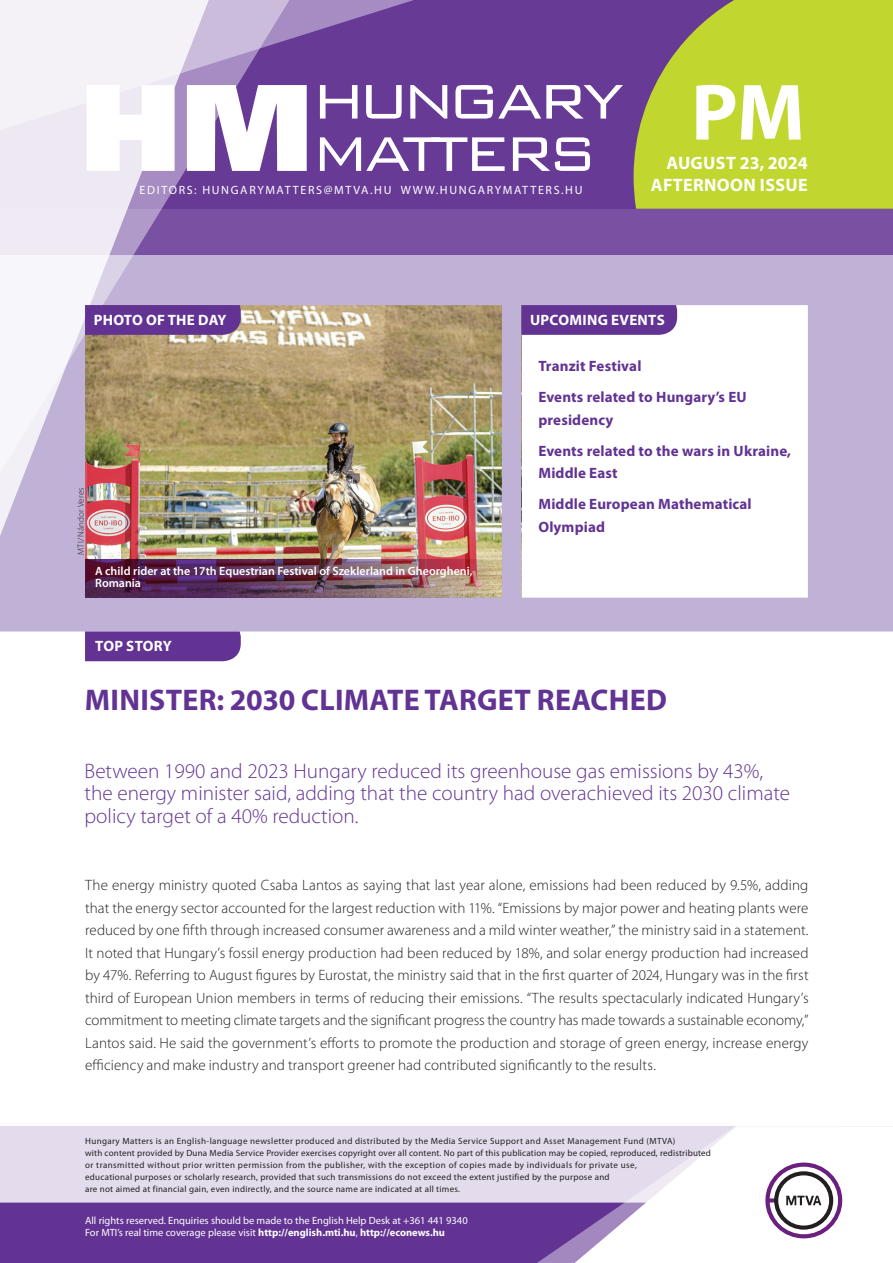
<style>
.page{position:relative;width:893px;height:1263px;background:#fff}
.page>*{position:absolute;margin:0;border:0;box-sizing:border-box;transform-origin:0 0}
.t1{font:700 80.55px "Myriad Pro";color:#fff}
._00_borito_cimsor{font:700 30px "Myriad Pro";letter-spacing:.01em;color:#623393}
._00_borito_alcimsor{font:300 21px/22.5px "Myriad Pro";color:#623393}
.t2{font:700 18px/22.5px "Myriad Pro";letter-spacing:.02em;color:#fff}
._03_kenyer_szöveg-1{font:300 15px/22.5px "Myriad Pro";letter-spacing:.01em;color:#231f20;text-align:justify}
._00_borito_cimsorkicsi{font:700 15px/22.5px "Myriad Pro";letter-spacing:.01em;color:#623393}
.t3{font:700 15px "Myriad Pro";letter-spacing:.02em;color:#fff}
._04_kepalairas{font:600 12px/12px "Myriad Pro";color:#fff}
.t4{font:12px "Myriad Pro";letter-spacing:.14em;color:#fff}
.t5{font:10.5px/12px "Myriad Pro";color:#fff}
.t6{font:9px/12px "Myriad Pro";letter-spacing:.03em;color:#231f20}
._03_kenyer_szöveg-1-2{font:300 9px "Myriad Pro";letter-spacing:.025em;color:#231f20}
.s1{font-weight:700}
</style>
<div class="page">
<div style="left:0;top:1126px;width:893px;height:137px;background:#e4dcec"></div>
<div style="left:0;top:1202px;width:506px;height:61px;background:#623393"></div>
<div style="left:506px;top:1202px;width:43px;height:61px;background:#623393"></div>
<svg style="left:549px;top:1126px;width:344px;height:137px;fill:#fff"></svg>
<svg style="left:765px;top:1162px;width:77px;height:76px;background:#c5b8c8"></svg>
<svg style="left:0;top:255px;width:893px;height:376px"></svg>
<div style="left:0;top:0;width:893px;height:255px;background:linear-gradient(to bottom,#633493,#72489e)"></div>
<svg style="left:634px;top:0;width:259px;height:209px;background:#b8c738"></svg>
<svg style="left:225px;top:221px;width:83px;height:287px;background:#b09e8f"></svg>
<svg style="left:225px;top:0;width:257px;height:221px;background:#744c9f"></svg>
<svg style="left:0;top:0;width:225px;height:610px"></svg>
<svg style="left:87px;top:85px;width:88px;height:86px"></svg>
<svg style="left:187px;top:85px;width:120px;height:86px"></svg>
<svg style="left:320px;top:85px;width:37px;height:34px"></svg>
<svg style="left:366px;top:85px;width:36px;height:34px"></svg>
<svg style="left:410px;top:85px;width:37px;height:34px"></svg>
<svg style="left:455px;top:85px;width:168px;height:34px"></svg>
<svg style="left:320px;top:137px;width:185px;height:34px"></svg>
<svg style="left:513px;top:137px;width:77px;height:34px"></svg>
<div style="left:85px;top:631px;width:156px;height:30px;background:#623393"></div>
<svg style="left:521px;top:305px;width:156px;height:30px;background:#653795"></svg>
<div style="left:85px;top:305px;width:156px;height:30px;background:#623393"></div>
<img style="left:85px;top:559px;width:417px;height:39px">
<p class="t4" style="left:140px;top:182px;width:444px">EDITORS: HUNGARYMATTERS@MTVA.HU WWW.HUNGARYMATTERS.HU</p>
<h1 class="t1" style="left:691px;top:60px;width:115px">PM</h1>
<p class="t2" style="left:651px;top:151px;width:159px;text-indent:16px">August 23, 2024<br>AFTERNOON ISSU</p>
<p class="t2" style="left:798px;top:173px;width:11px">E</p>
<p class="t3" style="left:94px;top:310px;width:134px">PHOTO OF THE DAY</p>
<p class="t3" style="left:530px;top:310px;width:136px">UPCOMING EVENTS</p>
<p class="_03_kenyer_szöveg-1-2" style="left:76px;top:555px;width:69px;rotate:-90deg">MTI/Nándor Veres</p>
<p class="_04_kepalairas" style="left:95px;top:564px;width:379px">A child rider at the 17th Equestrian Festival of Szeklerland in Gheorgheni,<br>Romania</p>
<p class="_00_borito_cimsorkicsi" style="left:538px;top:355px;width:105px">Tranzit Festival</p>
<p class="_00_borito_cimsorkicsi" style="left:538px;top:386px;width:208px">Events related to Hungary’s EU presidency</p>
<p class="_00_borito_cimsorkicsi" style="left:538px;top:439px;width:254px">Events related to the wars in Ukraine,<br>Middle East</p>
<p class="_00_borito_cimsorkicsi" style="left:538px;top:493px;width:215px">Middle European Mathematical<br>Olympiad</p>
<p class="t3" style="left:95px;top:636px;width:78px">TOP STORY</p>
<p class="_00_borito_cimsor" style="left:85px;top:680px;width:584px">MINISTER: 2030 CLIMATE TARGET REACHED</p>
<p class="_00_borito_alcimsor" style="left:85px;top:759px;width:707px">Between 1990 and 2023 Hungary reduced its greenhouse gas emissions by 43%, the energy minister said, adding that the country had overachieved its 2030 climate policy target of a 40% reduction.</p>
<p class="_03_kenyer_szöveg-1" style="left:85px;top:874px;width:725px">The energy ministry quoted Csaba Lantos as saying that last year alone, emissions had been reduced by 9.5%, adding that the energy sector accounted for the largest reduction with 11%. “Emissions by major power and heating plants were reduced by one fifth through increased consumer awareness and a mild winter weather,” the ministry said in a statement.<br>It noted that Hungary’s fossil energy production had been reduced by 18%, and solar energy production had increased by 47%. Referring to August figures by Eurostat, the ministry said that in the first quarter of 2024, Hungary was in the first third of European Union members in terms of reducing their emissions. “The results spectacularly indicated Hungary’s commitment to meeting climate targets and the significant progress the country has made towards a sustainable economy,” Lantos said. He said the government’s efforts to promote the production and storage of green energy, increase energy efficiency and make industry and transport greener had contributed significantly to the results.</p>
<p class="t6" style="left:85px;top:1134px;width:627px">Hungary Matters is an English-language newsletter produced and distributed by the Media Service Support and Asset Management Fund (MTVA)<br>with content provided by Duna Media Service Provider exercises copyright over all content. No part of this publication may be copied, reproduced, redistributed or transmitted without prior written permission from the publisher, with the exception of copies made by individuals for private use,<br>educational purposes or scholarly research, provided that such transmissions do not exceed the extent justified by the purpose and<br>are not aimed at financial gain, even indirectly, and the source name are indicated at all times.</p>
<p class="t5" style="left:85px;top:1214px;width:384px">All rights reserved. Enquiries should be made to the English Help Desk at +361 441 9340<br>For MTI’s real time coverage please visit <span class="s1">http://english.mti.hu</span>, <span class="s1">http://econews.hu</span></p>
</div>
